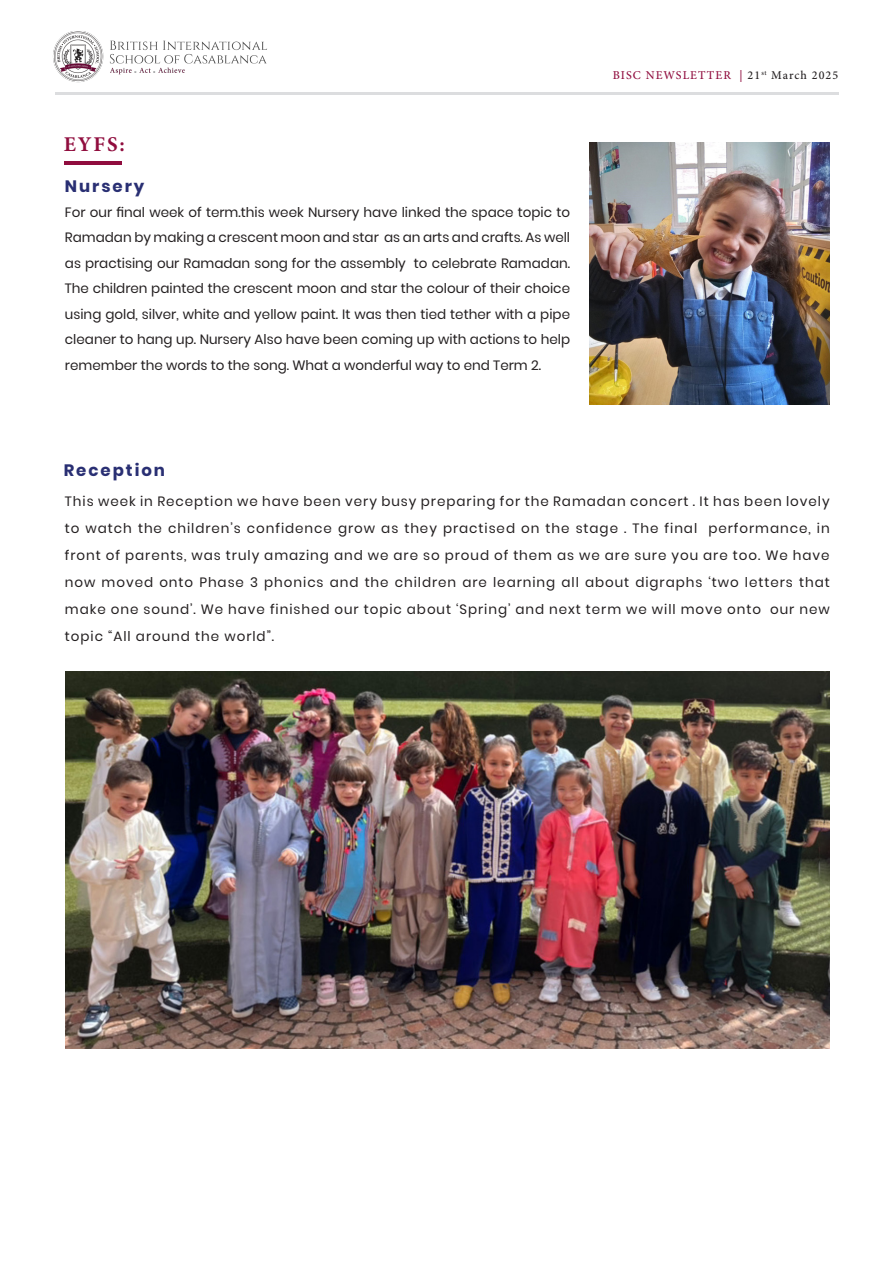
<style>
.page{position:relative;width:893px;height:1263px;background:#fff}
.page>*{position:absolute;margin:0;border:0;box-sizing:border-box;transform-origin:0 0}
.t1{font:700 21px "Minion Pro";color:#900d3e}
.t2{font:700 16.5px "Poppins";letter-spacing:.12em;color:#292f73}
.t3{font:13.5px/25.5px "Poppins";letter-spacing:.035em;color:#231f20;text-align:justify}
.t4{font:500 12px "Minion Pro";letter-spacing:.09em;color:#900d3e}
.s1{color:#231f20}
</style>
<div class="page">
<img style="left:53px;top:31px;width:214px;height:52px">
<hr style="left:55px;top:92px;width:783px;height:3px;background:#dcdddf">
<hr style="left:64px;top:161px;width:57px;height:3px;background:#900d3e">
<img style="left:590px;top:142px;width:239px;height:262px">
<img style="left:65px;top:672px;width:764px;height:377px">
<p class="t1" style="left:64px;top:130px;width:63px">EYFS:</p>
<p class="t2" style="left:65px;top:177px;width:81px">Nursery</p>
<p class="t3" style="left:65px;top:199px;width:507px">For our final week of term.this week Nursery have linked the space topic to Ramadan by making a crescent moon and star as an arts and crafts. As well as practising our Ramadan song for the assembly to celebrate Ramadan.<br>The children painted the crescent moon and star the colour of their choice using gold, silver, white and yellow paint. It was then tied tether with a pipe cleaner to hang up. Nursery Also have been coming up with actions to help remember the words to the song. What a wonderful way to end Term 2.</p>
<p class="t4" style="left:613px;top:67px;width:227px">BISC NEWSLETTER | <span class="s1">21</span><sup>st</sup> <span class="s1">March 2025</span></p>
<p class="t2" style="left:64px;top:461px;width:103px">Reception</p>
<p class="t3" style="left:65px;top:488px;width:766px;line-height:27px">This week in Reception we have been very busy preparing for the Ramadan concert . It has been lovely to watch the children’s confidence grow as they practised on the stage . The final performance, in front of parents, was truly amazing and we are so proud of them as we are sure you are too. We have now moved onto Phase 3 phonics and the children are learning all about digraphs ‘two letters that make one sound’. We have finished our topic about ‘Spring’ and next term we will move onto our new topic “All around the world”.</p>
</div>
